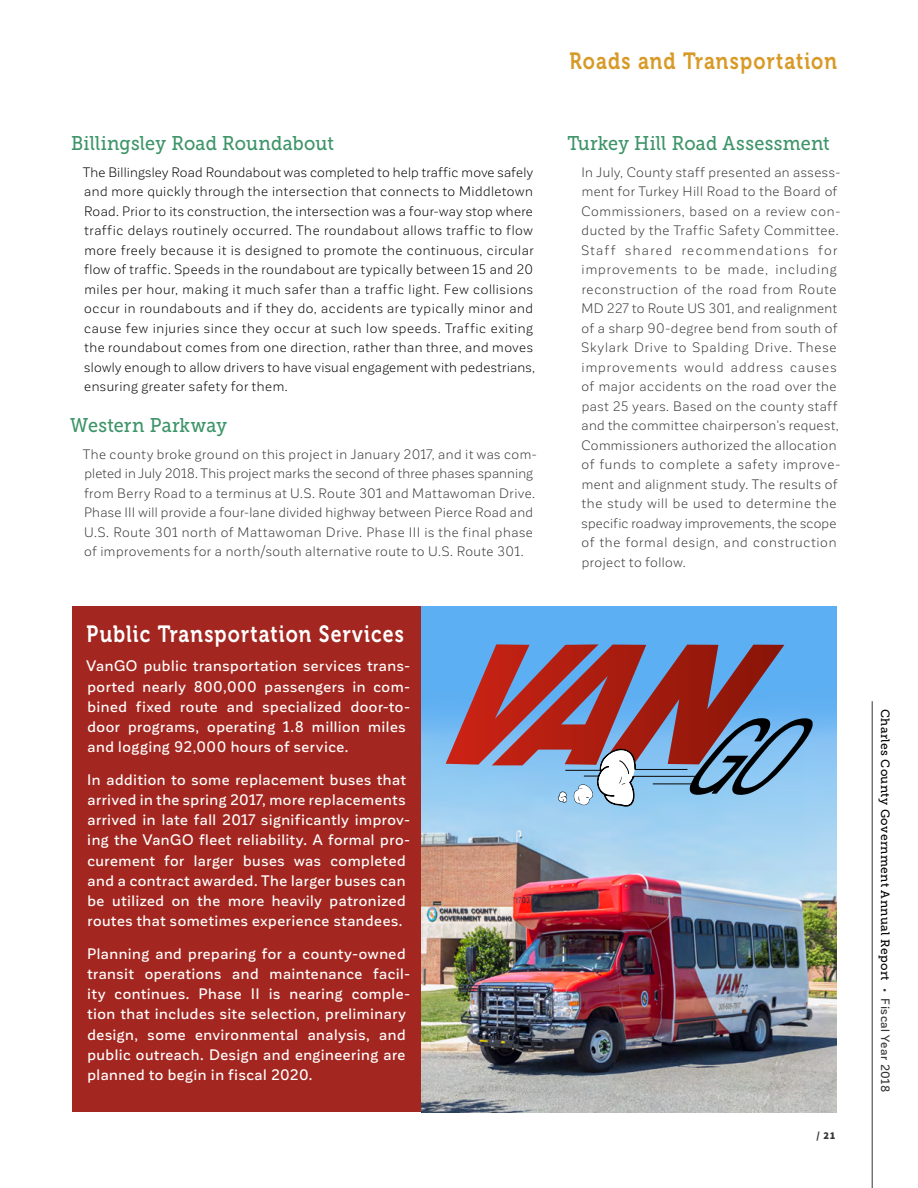
<style>
.page{position:relative;width:918px;height:1188px;background:#fff}
.page>*{position:absolute;margin:0;border:0;box-sizing:border-box;transform-origin:0 0}
.t1{font:23.4px "Museo 700";letter-spacing:.055em;color:#fff;scale:.83 1}
.t2{font:23.4px "Museo 700";letter-spacing:.055em;color:#d89a27;scale:.83 1}
.t3{font:19.8px "Museo Slab 500";letter-spacing:.01em;color:#3d9468;scale:.91 1}
.t4{font:500 15px/20.2px "Corporative Sans";letter-spacing:.035em;color:#fff}
.t5{font:13.5px/19.5px "Corporative Sans";letter-spacing:.04em;color:#363636}
.t6{font:13.5px/19.5px "Corporative Sans";letter-spacing:.04em;color:#000}
.t7{font:12px "Museo Slab 500";letter-spacing:.03em;color:#000}
.t8{font:900 10.5px "Source Sans Pro";color:#363636}
.s1{font-family:"Corporative Sans";font-weight:500;color:#363636}
</style>
<div class="page">
<div style="left:72px;top:607px;width:765px;height:505px;background:#a32720"></div>
<div style="left:421px;top:607px;width:416px;height:505px;background:#5caff2"></div>
<img style="left:421px;top:714px;width:416px;height:398px">
<svg style="left:446px;top:644px;width:367px;height:162px"></svg>
<hr style="left:872px;top:701px;width:1px;height:487px;background:#363636">
<h2 class="t3" style="left:71px;top:132px;width:290px">Billingsley Road Roundabout</h2>
<p class="t6" style="left:83px;top:163px;width:454px">The Billingsley Road Roundabout was completed to help traffic move safely and more quickly through the intersection that connects to Middletown Road. Prior to its construction, the intersection was a four-way stop where traffic delays routinely occurred. The roundabout allows traffic to flow more freely because it is designed to promote the continuous, circular flow of traffic. Speeds in the roundabout are typically between 15 and 20 miles per hour, making it much safer than a traffic light. Few collisions occur in roundabouts and if they do, accidents are typically minor and cause few injuries since they occur at such low speeds. Traffic exiting the roundabout comes from one direction, rather than three, and moves slowly enough to allow drivers to have visual engagement with pedestrians, ensuring greater safety for them.</p>
<h2 class="t3" style="left:70px;top:414px;width:174px">Western Parkway</h2>
<p class="t5" style="left:83px;top:445px;width:455px">The county broke ground on this project in January 2017, and it was com&shy;pleted in July 2018. This project marks the second of three phases spanning from Berry Road to a terminus at U.S. Route 301 and Mattawoman Drive.<br>Phase III will provide a four-lane divided highway between Pierce Road and U.S. Route 301 north of Mattawoman Drive. Phase III is the final phase of improvements for a north/south alternative route to U.S. Route 301.</p>
<h1 class="t1" style="left:87px;top:621px;width:384px">Public Transportation Services</h1>
<p class="t4" style="left:87px;top:656px;width:325px">VanGO public transportation services trans&shy;ported nearly 800,000 passengers in com&shy;bined fixed route and specialized door-to&shy;door programs, operating 1.8 million miles and logging 92,000 hours of service.</p>
<p class="t4" style="left:87px;top:770px;width:324px">In addition to some replacement buses that arrived in the spring 2017, more replacements arrived in late fall 2017 significantly improv&shy;ing the VanGO fleet reliability. A formal pro&shy;curement for larger buses was completed and a contract awarded. The larger buses can be utilized on the more heavily patronized routes that sometimes experience standees.</p>
<p class="t4" style="left:87px;top:944px;width:325px">Planning and preparing for a county-owned transit operations and maintenance facil&shy;ity continues. Phase II is nearing comple&shy;tion that includes site selection, preliminary design, some environmental analysis, and public outreach. Design and engineering are planned to begin in fiscal 2020.</p>
<h1 class="t2" style="left:569px;top:48px;width:324px">Roads and Transportation</h1>
<h2 class="t3" style="left:567px;top:132px;width:290px">Turkey Hill Road Assessment</h2>
<p class="t5" style="left:581px;top:163px;width:261px">In July, County staff presented an assess&shy;ment for Turkey Hill Road to the Board of Commissioners, based on a review con&shy;ducted by the Traffic Safety Committee.<br>Staff shared recommendations for improvements to be made, including reconstruction of the road from Route MD 227 to Route US 301, and realignment of a sharp 90-degree bend from south of Skylark Drive to Spalding Drive. These improvements would address causes of major accidents on the road over the past 25 years. Based on the county staff and the committee chairperson’s request, Commissioners authorized the allocation of funds to complete a safety improve&shy;ment and alignment study. The results of the study will be used to determine the specific roadway improvements, the scope of the formal design, and construction project to follow.</p>
<p class="t8" style="left:817px;top:1129px;width:20px">/ 21</p>
<p class="t7" style="left:892px;top:709px;width:385px;rotate:90deg">Charles County Government Annual Report <span class="s1">• Fiscal Year 2018</span></p>
</div>
